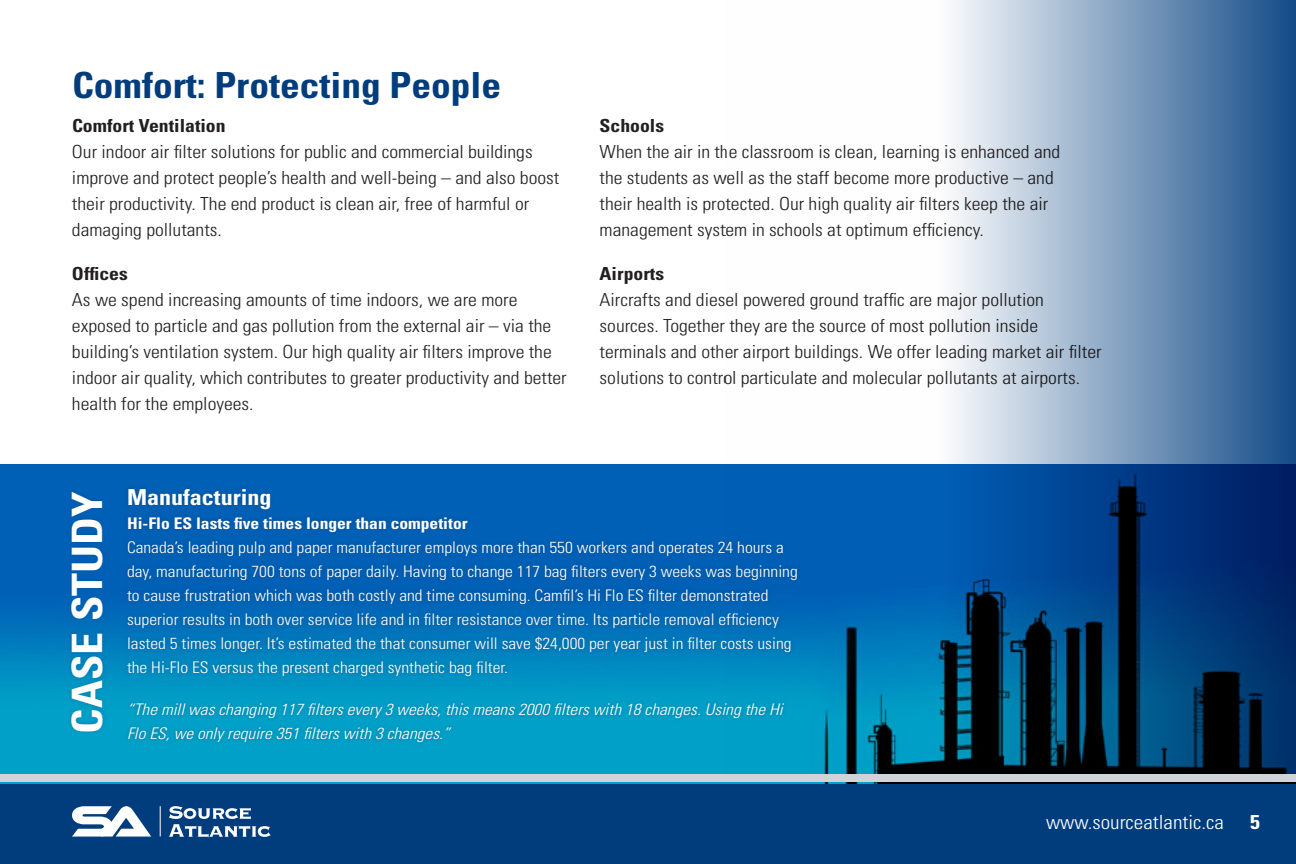
<style>
.page{position:relative;width:1296px;height:864px;background:#fff}
.page>*{position:absolute;margin:0;border:0;box-sizing:border-box;transform-origin:0 0}
.t1{font:700 condensed 41.8px "Univers LT Std";color:#fff;scale:1.09 1}
.t2{font:700 condensed 36px "Univers LT Std";color:#013d7d;scale:1.09 1}
.t3{font:700 condensed 22px "Univers LT Std";color:#fff;scale:1.1 1}
.t4{font:700 condensed 20px "Univers LT Std";color:#fff;scale:1.09 1}
.t5{font:300 condensed 19.4px "Univers LT Std";color:#fff;scale:1.09 1}
.t6{font:300 condensed 18px/26px "Univers LT Std";color:#231f20;scale:1.09 1}
.t7{font:300 condensed 16px/24px "Univers LT Std";color:#fff;scale:1.1 1}
.t8{font:italic 300 condensed 16px/24px "Univers LT Std";color:#fff;scale:1.1 1}
.s1{font-weight:700}
</style>
<div class="page">
<img style="left:1px;top:465px;width:1295px;height:320px">
<img style="left:0;top:464px;width:1px;height:336px">
<svg style="left:726px;top:0;width:570px;height:774px"></svg>
<div style="left:0;top:785px;width:1296px;height:79px;background:#013d7d"></div>
<div style="left:0;top:774px;width:1296px;height:7px;background:#d0d4d8"></div>
<div style="left:67px;top:486px;width:40px;height:249px;background:#013d7d;opacity:.3"></div>
<svg style="left:72px;top:806px;width:79px;height:31px"></svg>
<hr style="left:160px;top:806px;width:1px;height:30px;background:#fff">
<svg style="left:169px;top:806px;width:102px;height:32px"></svg>
<div style="left:123px;top:484px;width:678px;height:263px;background:#231f20;opacity:.3"></div>
<p class="t2" style="left:72px;top:63px;width:395px">Comfort: Protecting People</p>
<p class="t6" style="left:72px;top:113px;width:449px"><span class="s1">Comfort Ventilation<br></span>Our indoor air filter solutions for public and commercial buildings improve and protect people’s health and well-being – and also boost their productivity. The end product is clean air, free of harmful or damaging pollutants.</p>
<p class="t6" style="left:72px;top:261px;width:455px"><span class="s1">Offices<br></span>As we spend increasing amounts of time indoors, we are more exposed to particle and gas pollution from the external air – via the building’s ventilation system. Our high quality air filters improve the indoor air quality, which contributes to greater productivity and better health for the employees.</p>
<p class="t6" style="left:600px;top:113px;width:424px"><span class="s1">Schools<br></span>When the air in the classroom is clean, learning is enhanced and the students as well as the staff become more productive – and their health is protected. Our high quality air filters keep the air management system in schools at optimum efficiency.</p>
<p class="t6" style="left:600px;top:261px;width:462px"><span class="s1">Airports<br></span>Aircrafts and diesel powered ground traffic are major pollution sources. Together they are the source of most pollution inside terminals and other airport buildings. We offer leading market air filter solutions to control particulate and molecular pollutants at airports.</p>
<p class="t1" style="left:62px;top:734px;width:224px;rotate:-90deg">CASE STUDY</p>
<p class="t3" style="left:127px;top:484px;width:133px">Manufacturing</p>
<p class="t7" style="left:127px;top:512px;width:611px"><span class="s1">Hi-Flo ES lasts five times longer than competitor<br></span>Canada’s leading pulp and paper manufacturer employs more than 550 workers and operates 24 hours a day, manufacturing 700 tons of paper daily. Having to change 117 bag filters every 3 weeks was beginning to cause frustration which was both costly and time consuming. Camfil’s Hi Flo ES filter demonstrated superior results in both over service life and in filter resistance over time. Its particle removal efficiency lasted 5 times longer. It’s estimated the that consumer will save $24,000 per year just in filter costs using the Hi-Flo ES versus the present charged synthetic bag filter.</p>
<p class="t8" style="left:127px;top:698px;width:598px">“The mill was changing 117 filters every 3 weeks, this means 2000 filters with 18 changes. Using the Hi<br>Flo ES, we only require 351 filters with 3 changes.”</p>
<p class="t5" style="left:1046px;top:811px;width:165px">www.sourceatlantic.ca</p>
<p class="t4" style="left:1250px;top:810px;width:10px">5</p>
</div>
